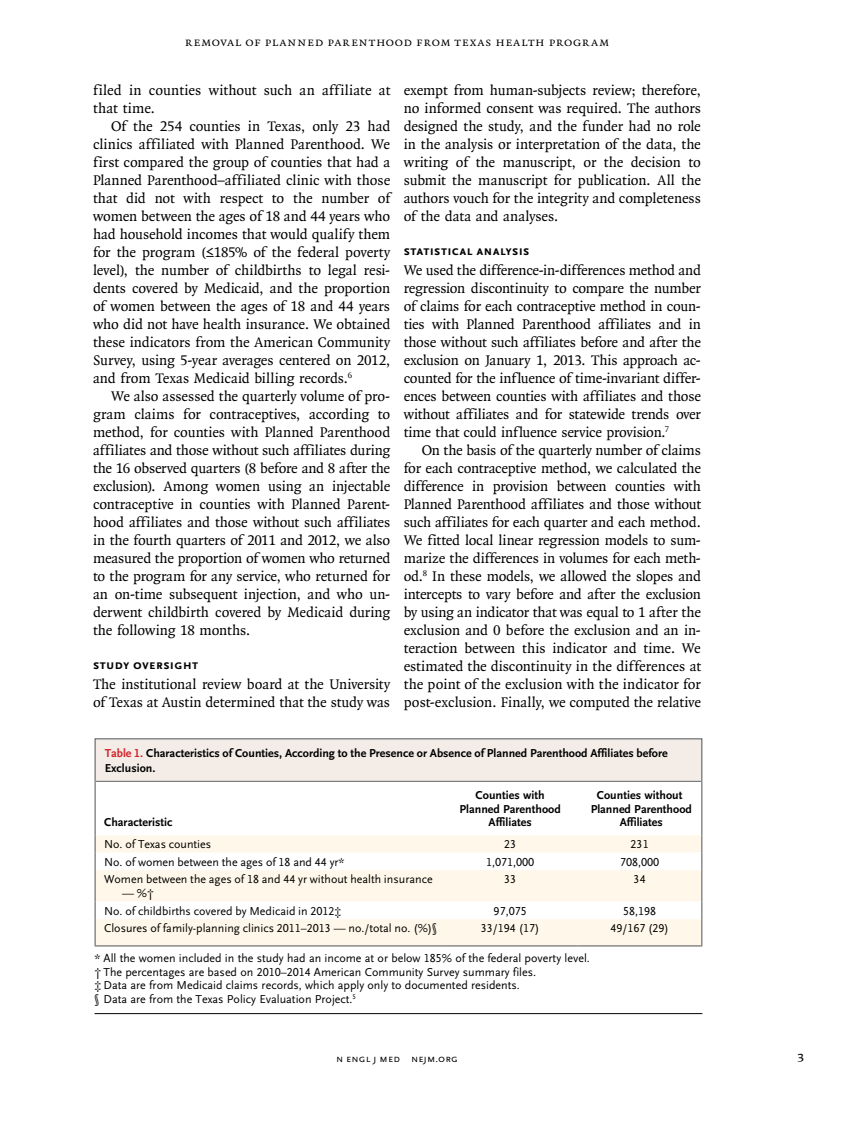
<style>
.page{position:relative;width:851px;height:1134px;background:#fff}
.page>*{position:absolute;margin:0;border:0;box-sizing:border-box;transform-origin:0 0}
.t1{font:15px/18px "OTNEJM Quadraat";letter-spacing:-.005em;color:#000;text-align:justify}
.t2{font:15px/18px "OTNEJM Quadraat";letter-spacing:.015em;color:#000}
.t3{font:14.25px "OTNEJM Quadraat Cap";color:#000}
.t4{font:700 13.5px "OTNEJM Scala Sans Small LF Cap";letter-spacing:.02em;color:#000}
.t5{font:12.75px "OTNEJM Quadraat Small Cap";letter-spacing:.05em;color:#000}
.t6{font:12px/13.5px "OTNEJM Scala Sans LF";color:#000}
.t7{font:700 12px/13.5px "OTNEJM Scala Sans LF";color:#000;text-align:center}
.t8{font:10.8px "OTNEJM Scala Sans LF Cap";letter-spacing:.01em;color:#000}
.s1{color:#d2232a}
</style>
<div class="page">
<svg style="left:96px;top:835px;width:605px;height:110px;fill:#fff7e9"></svg>
<hr style="left:94px;top:782px;width:2px;height:53px;background:#636466">
<hr style="left:701px;top:782px;width:1px;height:53px;background:#636466">
<svg style="left:94px;top:835px;width:2px;height:35px"></svg>
<svg style="left:701px;top:835px;width:1px;height:35px"></svg>
<hr style="left:94px;top:870px;width:2px;height:31px;background:#636466">
<hr style="left:701px;top:870px;width:1px;height:31px;background:#636466">
<svg style="left:94px;top:901px;width:2px;height:18px"></svg>
<hr style="left:94px;top:919px;width:2px;height:26px;background:#636466">
<svg style="left:701px;top:901px;width:1px;height:44px"></svg>
<hr style="left:94px;top:945px;width:349px;height:1px;background:#636466">
<hr style="left:443px;top:945px;width:134px;height:1px;background:#636466">
<hr style="left:577px;top:945px;width:125px;height:1px;background:#636466">
<div style="left:95px;top:739px;width:606px;height:43px;background:#f4ede7"></div>
<div style="left:94px;top:738px;width:608px;height:44px;border:1px solid #636466"></div>
<hr style="left:94px;top:1013px;width:608px;height:1px;background:#000">
<p class="t5" style="left:185px;top:35px;width:426px">Removal of Planned Parenthood from Texas Health Program</p>
<p class="t2" style="left:93px;top:81px;width:298px">filed in counties without such an affiliate at that time.</p>
<p class="t1" style="left:93px;top:117px;width:299px;text-indent:18px">Of the 254 counties in Texas, only 23 had clinics affiliated with Planned Parenthood. We first compared the group of counties that had a Planned Parenthood–affiliated clinic with those that did not with respect to the number of women between the ages of 18 and 44 years who had household incomes that would qualify them for the program (≤185% of the federal poverty level), the number of childbirths to legal resi&shy;dents covered by Medicaid, and the proportion of women between the ages of 18 and 44 years who did not have health insurance. We obtained these indicators from the American Community Survey, using 5-year averages centered on 2012, and from Texas Medicaid billing records.<sup>6</sup></p>
<p class="t1" style="left:93px;top:387px;width:299px;text-indent:18px">We also assessed the quarterly volume of pro&shy;gram claims for contraceptives, according to method, for counties with Planned Parenthood affiliates and those without such affiliates during the 16 observed quarters (8 before and 8 after the exclusion). Among women using an injectable contraceptive in counties with Planned Parent&shy;hood affiliates and those without such affiliates in the fourth quarters of 2011 and 2012, we also measured the proportion of women who returned to the program for any service, who returned for an on-time subsequent injection, and who un&shy;derwent childbirth covered by Medicaid during the following 18 months.</p>
<p class="t4" style="left:93px;top:657px;width:107px">Study Oversight</p>
<p class="t1" style="left:93px;top:675px;width:298px">The institutional review board at the University of Texas at Austin determined that the study was</p>
<p class="t1" style="left:403px;top:81px;width:299px">exempt from human-subjects review; therefore, no informed consent was required. The authors designed the study, and the funder had no role in the analysis or interpretation of the data, the writing of the manuscript, or the decision to submit the manuscript for publication. All the authors vouch for the integrity and completeness of the data and analyses.</p>
<p class="t4" style="left:404px;top:243px;width:127px">Statistical Analysis</p>
<p class="t1" style="left:404px;top:261px;width:299px">We used the difference-in-differences method and regression discontinuity to compare the number of claims for each contraceptive method in coun&shy;ties with Planned Parenthood affiliates and in those without such affiliates before and after the exclusion on January 1, 2013. This approach ac&shy;counted for the influence of time-invariant differ&shy;ences between counties with affiliates and those without affiliates and for statewide trends over time that could influence service provision.<sup>7</sup></p>
<p class="t1" style="left:404px;top:441px;width:299px;text-indent:18px">On the basis of the quarterly number of claims for each contraceptive method, we calculated the difference in provision between counties with Planned Parenthood affiliates and those without such affiliates for each quarter and each method.<br>We fitted local linear regression models to sum&shy;marize the differences in volumes for each meth&shy;od.<sup>8</sup> In these models, we allowed the slopes and intercepts to vary before and after the exclusion by using an indicator that was equal to 1 after the exclusion and 0 before the exclusion and an in&shy;teraction between this indicator and time. We estimated the discontinuity in the differences at the point of the exclusion with the indicator for post-exclusion. Finally, we computed the relative</p>
<p class="t7" style="left:105px;top:746px;width:564px;line-height:15px;text-align:left"><span class="s1">Table 1.</span> Characteristics of Counties, According to the Presence or Absence of Planned Parenthood Affiliates before<br>Exclusion.</p>
<p class="t7" style="left:104px;top:816px;width:70px">Characteristic</p>
<p class="t7" style="left:459px;top:789px;width:103px">Counties with<br>Planned Parenthood<br>Affiliates</p>
<p class="t7" style="left:590px;top:789px;width:103px">Counties without<br>Planned Parenthood<br>Affiliates</p>
<p class="t6" style="left:104px;top:838px;width:109px">No. of Texas counties</p>
<p class="t6" style="left:504px;top:838px;width:13px">23</p>
<p class="t6" style="left:630px;top:838px;width:19px">231</p>
<p class="t6" style="left:104px;top:855px;width:242px">No. of women between the ages of 18 and 44 yr*</p>
<p class="t6" style="left:486px;top:855px;width:50px">1,071,000</p>
<p class="t6" style="left:620px;top:855px;width:41px">708,000</p>
<p class="t6" style="left:104px;top:873px;width:330px">Women between the ages of 18 and 44 yr without health insurance</p>
<p class="t6" style="left:122px;top:887px;width:33px">— %†</p>
<p class="t6" style="left:504px;top:873px;width:13px">33</p>
<p class="t6" style="left:633px;top:873px;width:13px">34</p>
<p class="t6" style="left:104px;top:904px;width:239px">No. of childbirths covered by Medicaid in 2012‡</p>
<p class="t6" style="left:493px;top:904px;width:35px">97,075</p>
<p class="t6" style="left:623px;top:904px;width:35px">58,198</p>
<p class="t6" style="left:104px;top:922px;width:334px">Closures of family-planning clinics 2011–2013 — no./total no. (%)§</p>
<p class="t6" style="left:481px;top:922px;width:60px">33/194 (17)</p>
<p class="t6" style="left:610px;top:922px;width:60px">49/167 (29)</p>
<p class="t6" style="left:95px;top:952px;width:497px">* All the women included in the study had an income at or below 185% of the federal poverty level. † The percentages are based on 2010–2014 American Community Survey summary files.<br>‡ Data are from Medicaid claims records, which apply only to documented residents.<br>§ Data are from the Texas Policy Evaluation Project.<sup>5</sup></p>
<p class="t8" style="left:336px;top:1053px;width:123px">n engl j med nejm.org</p>
<p class="t3" style="left:797px;top:1048px;width:9px">3</p>
</div>
